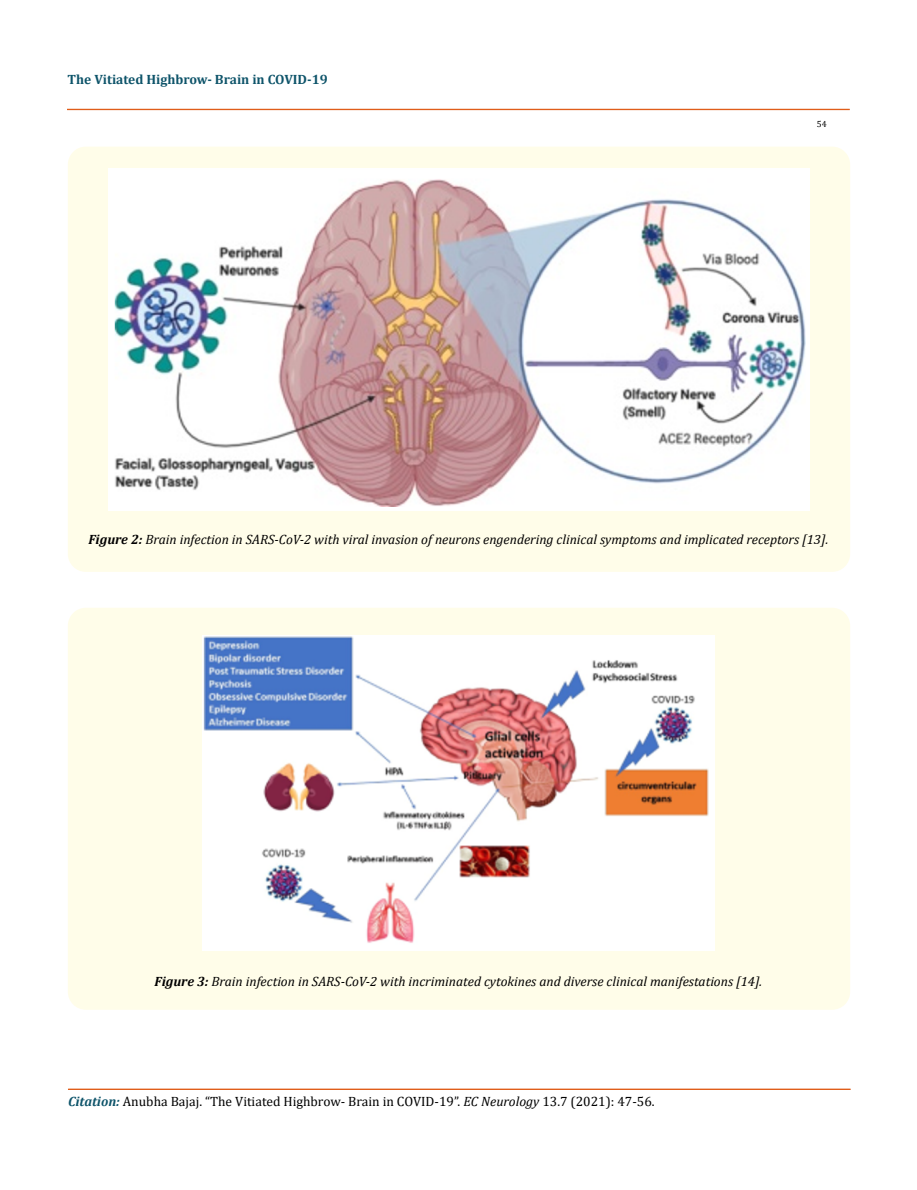
<style>
.page{position:relative;width:917px;height:1190px;background:#fff}
.page>*{position:absolute;margin:0;border:0;box-sizing:border-box;transform-origin:0 0}
.t1{font:italic 13.5px "Cambria";color:#000}
.t2{font:13.5px "Cambria";color:#000}
.t3{font:700 13.5px "Cambria";color:#0e546a}
.t4{font:9px "Cambria";color:#000}
.s1{font-weight:700}
.s2{font-weight:700;font-style:italic;color:#0e546a}
.s3{font-style:italic}
</style>
<div class="page">
<div style="left:67px;top:109px;width:782px;height:1px;border:1px solid #e05d1a"></div>
<div style="left:68px;top:1089px;width:782px;height:1px;border:1px solid #e05d1a"></div>
<div style="left:68px;top:147px;width:782px;height:425px;background:#fffde9;border-radius:18px"></div>
<img style="left:109px;top:168px;width:700px;height:342px">
<div style="left:68px;top:608px;width:782px;height:401px;background:#fffde9;border-radius:18px"></div>
<img style="left:202px;top:635px;width:512px;height:315px">
<p class="t3" style="left:68px;top:70px;width:262px">The Vitiated Highbrow- Brain in COVID-19</p>
<p class="t4" style="left:816px;top:118px;width:11px">54</p>
<p class="t1" style="left:88px;top:530px;width:741px"><span class="s1">Figure 2:</span> Brain infection in SARS-CoV-2 with viral invasion of neurons engendering clinical symptoms and implicated receptors [13].</p>
<p class="t1" style="left:154px;top:972px;width:609px"><span class="s1">Figure 3:</span> Brain infection in SARS-CoV-2 with incriminated cytokines and diverse clinical manifestations [14].</p>
<p class="t2" style="left:68px;top:1093px;width:588px"><span class="s2">Citation:</span> Anubha Bajaj. “The Vitiated Highbrow- Brain in COVID-19”. <span class="s3">EC Neurology</span> 13.7 (2021): 47-56.</p>
</div>
